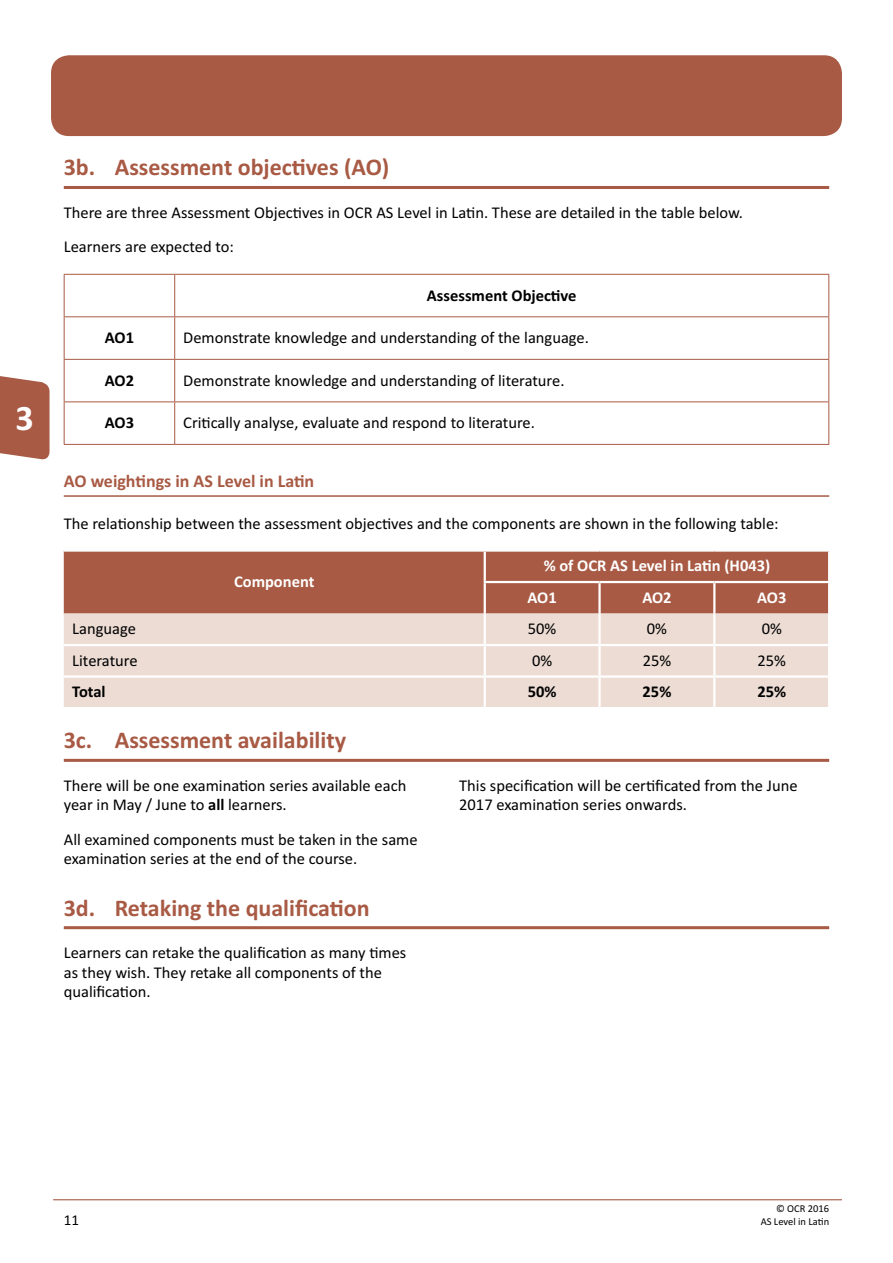
<style>
.page{position:relative;width:893px;height:1263px;background:#fff}
.page>*{position:absolute;margin:0;border:0;box-sizing:border-box;transform-origin:0 0}
.t1{font:700 36px "Calibri";color:#fff}
.Heading2{font:700 24px "Calibri";color:#a85a44}
.Heading3{font:700 18px "Calibri";color:#a85a44}
.TableText{font:16.5px/19.5px "Calibri";color:#000}
.Table_heading{font:700 16.5px "Calibri";color:#fff}
.TableText-2{font:700 16.5px "Calibri";color:#000}
.t2{font:15px "Calibri";color:#000}
.t3{font:10.5px "Calibri";color:#000}
.s1{font-weight:700}
</style>
<div class="page">
<hr style="left:53px;top:1199px;width:789px;height:1px;background:#a85a44">
<div style="left:51px;top:55px;width:791px;height:81px;background:#a85a44;border-radius:18px"></div>
<svg style="left:0;top:376px;width:50px;height:84px;background:#b06a56"></svg>
<hr style="left:64px;top:186px;width:765px;height:3px;background:#a85a44">
<hr style="left:64px;top:495px;width:765px;height:2px;background:#a85a44">
<hr style="left:64px;top:759px;width:765px;height:3px;background:#a85a44">
<hr style="left:64px;top:926px;width:765px;height:3px;background:#a85a44">
<hr style="left:174px;top:275px;width:1px;height:41px;background:#a85a44">
<hr style="left:64px;top:316px;width:111px;height:1px;background:#a85a44">
<hr style="left:175px;top:316px;width:654px;height:1px;background:#a85a44">
<hr style="left:174px;top:317px;width:1px;height:42px;background:#a85a44">
<hr style="left:64px;top:359px;width:111px;height:1px;background:#a85a44">
<hr style="left:175px;top:359px;width:654px;height:1px;background:#a85a44">
<hr style="left:174px;top:360px;width:1px;height:41px;background:#a85a44">
<hr style="left:64px;top:401px;width:111px;height:1px;background:#a85a44">
<hr style="left:175px;top:401px;width:654px;height:1px;background:#a85a44">
<hr style="left:174px;top:402px;width:1px;height:42px;background:#a85a44">
<hr style="left:64px;top:444px;width:111px;height:1px;background:#a85a44">
<hr style="left:175px;top:444px;width:654px;height:1px;background:#a85a44">
<hr style="left:64px;top:274px;width:111px;height:1px;background:#a85a44">
<hr style="left:64px;top:275px;width:1px;height:41px;background:#a85a44">
<hr style="left:175px;top:274px;width:654px;height:1px;background:#a85a44">
<hr style="left:828px;top:275px;width:1px;height:41px;background:#a85a44">
<hr style="left:64px;top:317px;width:1px;height:42px;background:#a85a44">
<hr style="left:828px;top:317px;width:1px;height:42px;background:#a85a44">
<hr style="left:64px;top:360px;width:1px;height:41px;background:#a85a44">
<hr style="left:828px;top:360px;width:1px;height:41px;background:#a85a44">
<hr style="left:64px;top:402px;width:1px;height:42px;background:#a85a44">
<hr style="left:828px;top:402px;width:1px;height:42px;background:#a85a44">
<div style="left:64px;top:552px;width:764px;height:61px;background:#a85a44"></div>
<div style="left:64px;top:613px;width:764px;height:94px;background:#ecdcd4"></div>
<hr style="left:598px;top:583px;width:3px;height:30px;background:#fff">
<hr style="left:713px;top:583px;width:2px;height:30px;background:#fff">
<hr style="left:598px;top:613px;width:3px;height:31px;background:#fff">
<hr style="left:713px;top:613px;width:2px;height:31px;background:#fff">
<hr style="left:485px;top:644px;width:115px;height:2px;background:#fff">
<hr style="left:600px;top:644px;width:114px;height:2px;background:#fff">
<hr style="left:598px;top:646px;width:3px;height:29px;background:#fff">
<hr style="left:714px;top:644px;width:116px;height:2px;background:#fff">
<hr style="left:713px;top:646px;width:2px;height:29px;background:#fff">
<hr style="left:484px;top:581px;width:116px;height:2px;background:#fff">
<hr style="left:600px;top:581px;width:114px;height:2px;background:#fff">
<hr style="left:714px;top:581px;width:116px;height:2px;background:#fff">
<hr style="left:485px;top:675px;width:115px;height:3px;background:#fff">
<hr style="left:600px;top:675px;width:114px;height:3px;background:#fff">
<hr style="left:714px;top:675px;width:114px;height:3px;background:#fff">
<hr style="left:598px;top:678px;width:3px;height:29px;background:#fff">
<hr style="left:713px;top:678px;width:2px;height:29px;background:#fff">
<hr style="left:484px;top:552px;width:2px;height:29px;background:#fff">
<hr style="left:484px;top:583px;width:2px;height:30px;background:#fff">
<hr style="left:484px;top:613px;width:2px;height:31px;background:#fff">
<hr style="left:64px;top:644px;width:421px;height:2px;background:#fff">
<hr style="left:484px;top:646px;width:2px;height:29px;background:#fff">
<hr style="left:484px;top:678px;width:2px;height:29px;background:#fff">
<hr style="left:64px;top:675px;width:421px;height:3px;background:#fff">
<h1 class="t1" style="left:16px;top:393px;width:20px">3</h1>
<h1 class="Heading2" style="left:64px;top:150px;width:327px">3b. Assessment objectives (AO)</h1>
<p class="TableText" style="left:64px;top:194px;width:681px;line-height:34.5px">There are three Assessment Objectives in OCR AS Level in Latin. These are detailed in the table below.<br>Learners are expected to:</p>
<p class="TableText-2" style="left:427px;top:284px;width:151px">Assessment Objective</p>
<p class="TableText-2" style="left:105px;top:326px;width:31px">AO1</p>
<p class="TableText" style="left:183px;top:327px;width:407px">Demonstrate knowledge and understanding of the language.</p>
<p class="TableText-2" style="left:105px;top:369px;width:31px">AO2</p>
<p class="TableText" style="left:183px;top:370px;width:383px">Demonstrate knowledge and understanding of literature.</p>
<p class="TableText-2" style="left:105px;top:411px;width:31px">AO3</p>
<p class="TableText" style="left:183px;top:413px;width:353px">Critically analyse, evaluate and respond to literature.</p>
<h2 class="Heading3" style="left:64px;top:468px;width:252px">AO weightings in AS Level in Latin</h2>
<p class="TableText" style="left:64px;top:514px;width:716px">The relationship between the assessment objectives and the components are shown in the following table:</p>
<h1 class="Table_heading" style="left:234px;top:570px;width:82px">Component</h1>
<h1 class="Table_heading" style="left:544px;top:554px;width:228px">% of OCR AS Level in Latin (H043)</h1>
<h1 class="Table_heading" style="left:527px;top:586px;width:31px">AO1</h1>
<h1 class="Table_heading" style="left:642px;top:586px;width:31px">AO2</h1>
<h1 class="Table_heading" style="left:757px;top:586px;width:31px">AO3</h1>
<p class="TableText" style="left:72px;top:619px;width:65px">Language</p>
<p class="TableText" style="left:528px;top:619px;width:30px">50%</p>
<p class="TableText" style="left:647px;top:619px;width:22px">0%</p>
<p class="TableText" style="left:762px;top:619px;width:22px">0%</p>
<p class="TableText" style="left:72px;top:650px;width:67px">Literature</p>
<p class="TableText" style="left:532px;top:650px;width:22px">0%</p>
<p class="TableText" style="left:643px;top:650px;width:30px">25%</p>
<p class="TableText" style="left:757px;top:650px;width:30px">25%</p>
<p class="TableText-2" style="left:72px;top:680px;width:35px">Total</p>
<p class="TableText-2" style="left:528px;top:680px;width:30px">50%</p>
<p class="TableText-2" style="left:643px;top:680px;width:30px">25%</p>
<p class="TableText-2" style="left:757px;top:680px;width:30px">25%</p>
<h1 class="Heading2" style="left:64px;top:723px;width:284px">3c. Assessment availability</h1>
<p class="TableText" style="left:64px;top:775px;width:344px">There will be one examination series available each year in May / June to <span class="s1">all</span> learners.</p>
<p class="TableText" style="left:64px;top:829px;width:355px">All examined components must be taken in the same examination series at the end of the course.</p>
<p class="TableText" style="left:459px;top:775px;width:340px">This specification will be certificated from the June<br>2017 examination series onwards.</p>
<h1 class="Heading2" style="left:64px;top:891px;width:307px">3d. Retaking the qualification</h1>
<p class="TableText" style="left:64px;top:942px;width:344px">Learners can retake the qualification as many times as they wish. They retake all components of the qualification.</p>
<p class="t3" style="left:776px;top:1201px;width:55px">© OCR 2016</p>
<p class="t2" style="left:64px;top:1209px;width:17px">11</p>
<p class="t3" style="left:761px;top:1214px;width:70px">AS Level in Latin</p>
</div>
